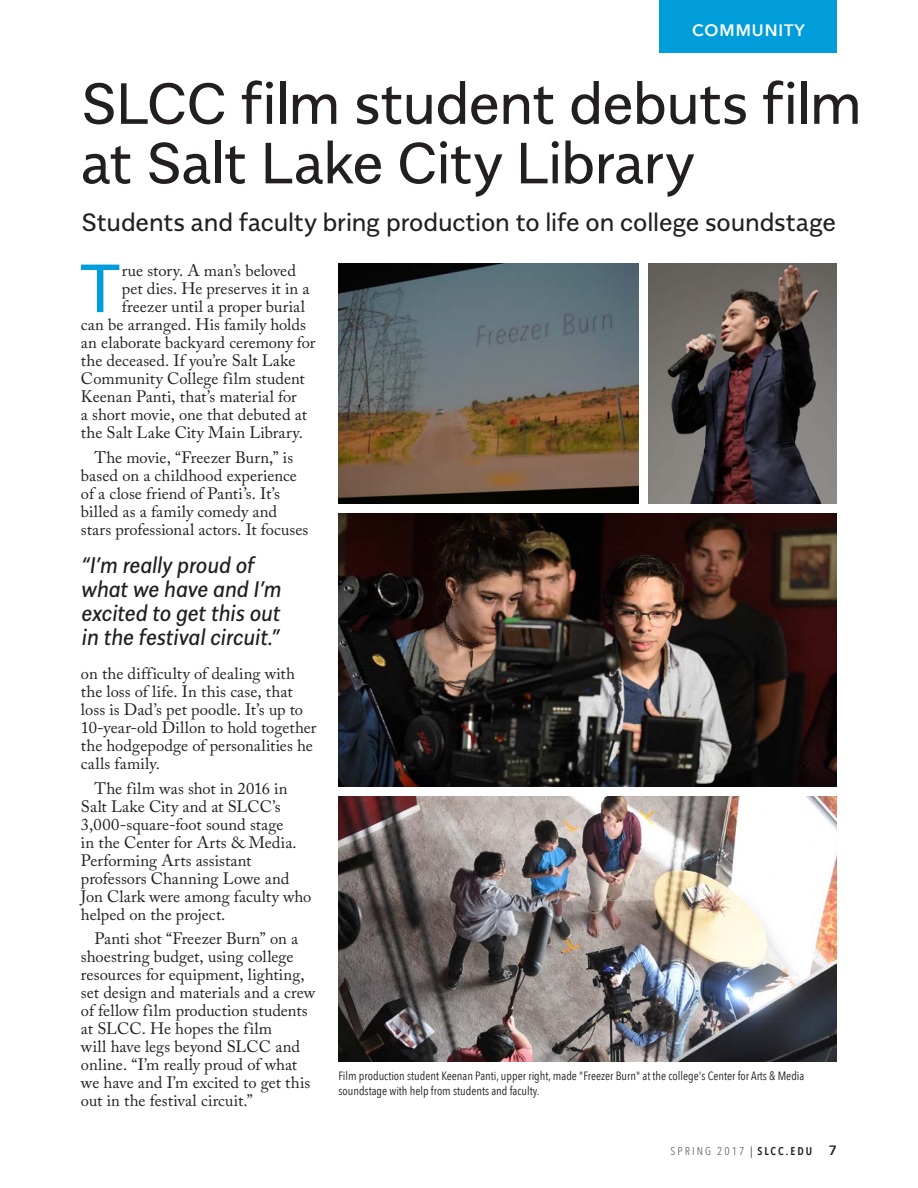
<style>
.page{position:relative;width:918px;height:1188px;background:#fff}
.page>*{position:absolute;margin:0;border:0;box-sizing:border-box;transform-origin:0 0}
.t1{font:67.95px "Alergia Normal";color:#009ddb}
.t2{font:57.9px/59.6px "Alergia Normal";letter-spacing:-.015em;color:#231f20}
.t3{font:25.05px "Alergia Normal";letter-spacing:-.005em;color:#231f20}
.t4{font:italic 22.5px/24px "Alergia Condensed";letter-spacing:-.01em;color:#231f20}
.t5{font:16.5px/18px "Adobe Caslon Pro";letter-spacing:.005em;color:#231f20}
.t6{font:600 16.5px "Avenir Next";letter-spacing:.06em;color:#fff}
.t7{font:12px/15px "Avenir Next Condensed";color:#231f20}
.t8{font:11.25px "Avenir Next Condensed";letter-spacing:.18em;color:#6c6d70}
.s1{font-family:"Adobe Caslon Pro";color:#231f20}
.s2{font-weight:600;color:#231f20}
.s3{font-family:"Avenir Next";font-weight:600;font-size:13.5px;color:#231f20}
</style>
<div class="page">
<div style="left:659px;top:0;width:178px;height:53px;background:#009ddb"></div>
<img style="left:648px;top:264px;width:189px;height:239px">
<img style="left:339px;top:513px;width:498px;height:274px">
<img style="left:339px;top:264px;width:299px;height:239px">
<img style="left:339px;top:796px;width:498px;height:266px">
<p class="t6" style="left:692px;top:16px;width:114px">COMMUNITY</p>
<p class="t2" style="left:81px;top:69px;width:783px">SLCC film student debuts film at Salt Lake City Library</p>
<p class="t3" style="left:81px;top:203px;width:756px">Students and faculty bring production to life on college soundstage</p>
<p class="t1" style="left:80px;top:236px;width:42px">T</p>
<p class="t5" style="left:122px;top:261px;width:176px">rue story. A man’s beloved</p>
<p class="t5" style="left:122px;top:279px;width:189px">pet dies. He preserves it in a</p>
<p class="t5" style="left:122px;top:297px;width:185px">freezer until a proper burial</p>
<p class="t5" style="left:81px;top:315px;width:226px">can be arranged. His family holds</p>
<p class="t5" style="left:81px;top:333px;width:236px">an elaborate backyard ceremony for</p>
<p class="t5" style="left:81px;top:351px;width:216px">the deceased. If you’re Salt Lake</p>
<p class="t5" style="left:81px;top:369px;width:225px">Community College film student</p>
<p class="t5" style="left:81px;top:387px;width:217px">Keenan Panti, that’s material for</p>
<p class="t5" style="left:81px;top:405px;width:227px">a short movie, one that debuted at</p>
<p class="t5" style="left:81px;top:423px;width:223px">the Salt Lake City Main Library.</p>
<p class="t5" style="left:81px;top:448px;width:229px;text-indent:13px">The movie, “Freezer Burn,” is based on a childhood experience of a close friend of Panti’s. It’s billed as a family comedy and stars professional actors. It focuses</p>
<p class="t4" style="left:82px;top:551px;width:202px">“I’m really proud of what we have and I’m excited to get this out in the festival circuit.”</p>
<p class="t5" style="left:81px;top:664px;width:237px">on the difficulty of dealing with the loss of life. In this case, that loss is Dad’s pet poodle. It’s up to<br>10-year-old Dillon to hold together the hodgepodge of personalities he calls family.</p>
<p class="t5" style="left:81px;top:779px;width:232px;text-indent:13px">The film was shot in 2016 in<br>Salt Lake City and at SLCC’s<br>3,000-square-foot sound stage<br>in the Center for Arts &amp; Media.<br>Performing Arts assistant professors Channing Lowe and<br>Jon Clark were among faculty who helped on the project.</p>
<p class="t5" style="left:81px;top:930px;width:236px;text-indent:13px">Panti shot “Freezer Burn” on a shoestring budget, using college resources for equipment, lighting, set design and materials and a crew of fellow film production students at SLCC. He hopes the film<br>will have legs beyond SLCC and online. “I’m really proud of what we have and I’m excited to get this out in the festival circuit.”</p>
<p class="t7" style="left:338px;top:1068px;width:468px">Film production student Keenan Panti, upper right, made "Freezer Burn" at the college's Center for Arts &amp; Media soundstage with help from students and faculty.</p>
<p class="t8" style="left:671px;top:1141px;width:168px">SPRING 2017 <span class="s1">|</span> <span class="s2">SLCC.EDU</span> <span class="s3">7</span></p>
</div>
